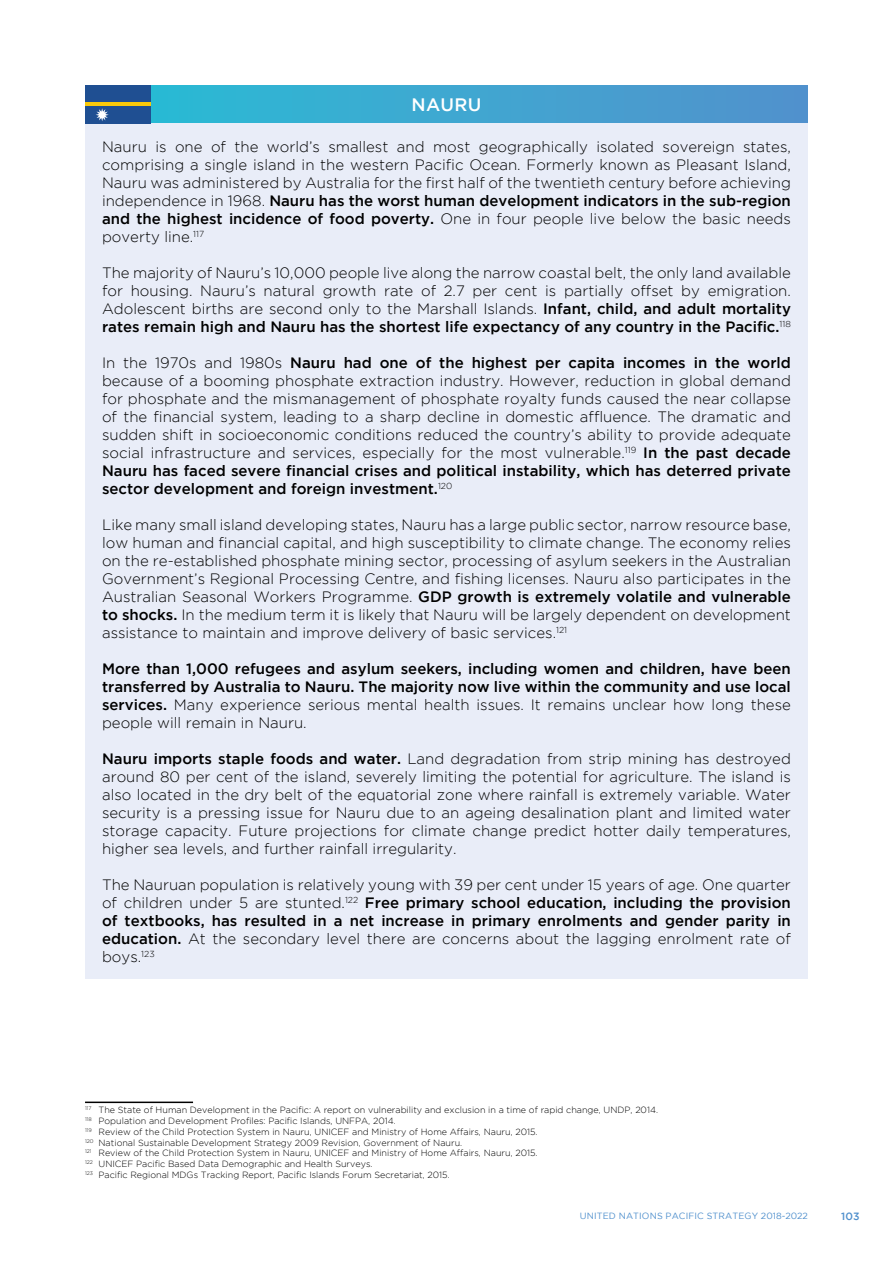
<style>
.page{position:relative;width:893px;height:1263px;background:#fff}
.page>*{position:absolute;margin:0;border:0;box-sizing:border-box;transform-origin:0 0}
.t1{font:500 18px "Gotham";color:#fff}
.t2{font:300 15px/18px "Gotham";color:#000;text-align:justify}
.t3{font:500 15px/18px "Gotham";color:#000;text-align:justify}
.t4{font:500 10.5px "Gotham";color:#5090cd}
.t5{font:300 9px/10.8px "Gotham";color:#000}
.t6{font:9px "Gotham";letter-spacing:.015em;color:#5090cd}
.s1{font-weight:500}
.s2{font-weight:300}
</style>
<div class="page">
<div style="left:85px;top:85px;width:723px;height:39px;background:linear-gradient(to right,#27bed5,#5391cc)"></div>
<div style="left:85px;top:124px;width:723px;height:855px;background:#e9edf8"></div>
<hr style="left:85px;top:1101px;width:108px;height:2px;background:#000">
<div style="left:85px;top:85px;width:66px;height:39px;background:#1f4f92"></div>
<hr style="left:85px;top:102px;width:66px;height:4px;background:#f9c90a">
<svg style="left:96px;top:108px;width:13px;height:13px"></svg>
<p class="t1" style="left:412px;top:94px;width:71px">NAURU</p>
<p class="t2" style="left:102px;top:137px;width:690px">Nauru is one of the world’s smallest and most geographically isolated sovereign states, comprising a single island in the western Pacific Ocean. Formerly known as Pleasant Island, Nauru was administered by Australia for the first half of the twentieth century before achieving independence in 1968. <span class="s1">Nauru has the worst human development indicators in the sub-region and the highest incidence of food poverty.</span> One in four people live below the basic needs poverty line.<sup>117</sup></p>
<p class="t2" style="left:102px;top:263px;width:690px">The majority of Nauru’s 10,000 people live along the narrow coastal belt, the only land available for housing. Nauru’s natural growth rate of 2.7 per cent is partially offset by emigration.<br>Adolescent births are second only to the Marshall Islands. <span class="s1">Infant, child, and adult mortality rates remain high and Nauru has the shortest life expectancy of any country in the Pacific.</span><sup>118</sup></p>
<p class="t2" style="left:102px;top:353px;width:690px">In the 1970s and 1980s <span class="s1">Nauru had one of the highest per capita incomes in the world </span>because of a booming phosphate extraction industry. However, reduction in global demand for phosphate and the mismanagement of phosphate royalty funds caused the near collapse of the financial system, leading to a sharp decline in domestic affluence. The dramatic and sudden shift in socioeconomic conditions reduced the country’s ability to provide adequate social infrastructure and services, especially for the most vulnerable.<sup>119</sup> <span class="s1">In the past decade Nauru has faced severe financial crises and political instability, which has deterred private sector development and foreign investment.</span><sup>120</sup></p>
<p class="t2" style="left:102px;top:515px;width:690px">Like many small island developing states, Nauru has a large public sector, narrow resource base, low human and financial capital, and high susceptibility to climate change. The economy relies on the re-established phosphate mining sector, processing of asylum seekers in the Australian Government’s Regional Processing Centre, and fishing licenses. Nauru also participates in the Australian Seasonal Workers Programme. <span class="s1">GDP growth is extremely volatile and vulnerable to shocks.</span> In the medium term it is likely that Nauru will be largely dependent on development assistance to maintain and improve delivery of basic services.<sup>121</sup></p>
<p class="t3" style="left:102px;top:659px;width:690px">More than 1,000 refugees and asylum seekers, including women and children, have been transferred by Australia to Nauru. The majority now live within the community and use local services. <span class="s2">Many experience serious mental health issues. It remains unclear how long these people will remain in Nauru.</span></p>
<p class="t2" style="left:102px;top:749px;width:690px"><span class="s1">Nauru imports staple foods and water.</span> Land degradation from strip mining has destroyed around 80 per cent of the island, severely limiting the potential for agriculture. The island is also located in the dry belt of the equatorial zone where rainfall is extremely variable. Water security is a pressing issue for Nauru due to an ageing desalination plant and limited water storage capacity. Future projections for climate change predict hotter daily temperatures, higher sea levels, and further rainfall irregularity.</p>
<p class="t2" style="left:102px;top:875px;width:690px">The Nauruan population is relatively young with 39 per cent under 15 years of age. One quarter of children under 5 are stunted.<sup>122</sup> <span class="s1">Free primary school education, including the provision of textbooks, has resulted in a net increase in primary enrolments and gender parity in education.</span> At the secondary level there are concerns about the lagging enrolment rate of boys.<sup>123</sup></p>
<p class="t5" style="left:85px;top:1104px;width:575px"><sup>117</sup> The State of Human Development in the Pacific: A report on vulnerability and exclusion in a time of rapid change, UNDP, 2014.<br><sup>118</sup> Population and Development Profiles: Pacific Islands, UNFPA, 2014.<br><sup>119</sup> Review of the Child Protection System in Nauru, UNICEF and Ministry of Home Affairs, Nauru, 2015.<br><sup>120</sup> National Sustainable Development Strategy 2009 Revision, Government of Nauru.<br><sup>121</sup> Review of the Child Protection System in Nauru, UNICEF and Ministry of Home Affairs, Nauru, 2015.<br><sup>122</sup> UNICEF Pacific Based Data Demographic and Health Surveys.<br><sup>123</sup> Pacific Regional MDGs Tracking Report, Pacific Islands Forum Secretariat, 2015.</p>
<p class="t6" style="left:580px;top:1211px;width:230px">UNITED NATIONS PACIFIC STRATEGY 2018-2022</p>
<p class="t4" style="left:841px;top:1210px;width:20px">103</p>
</div>
